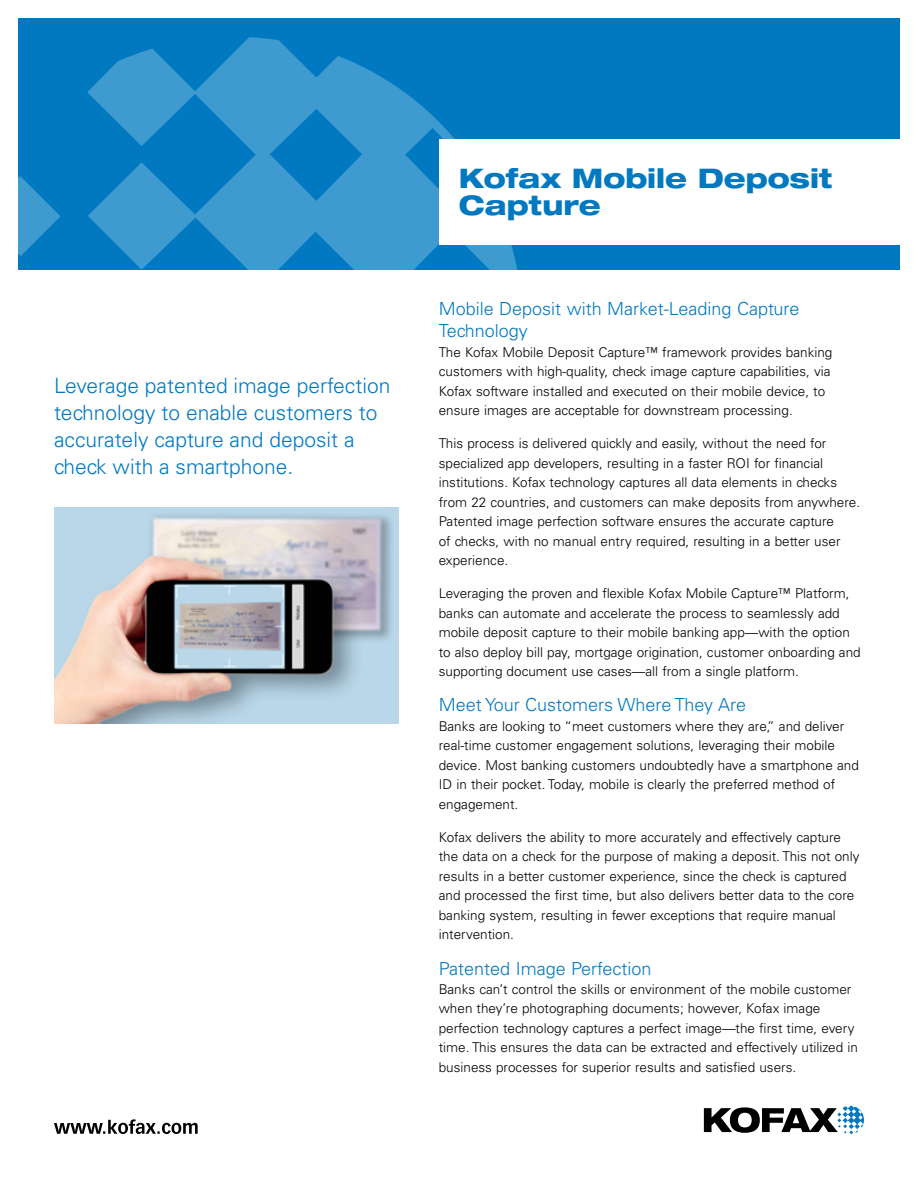
<style>
.page{position:relative;width:918px;height:1188px;background:#fff}
.page>*{position:absolute;margin:0;border:0;box-sizing:border-box;transform-origin:0 0}
.t1{font:800 expanded 27px/26.2px "Helvetica Neue LT Std";color:#0079c1}
.t2{font:300 21px/27px "Univers LT Std";color:#0079c1}
.t3{font:300 18px/21.8px "Univers LT Std";color:#0079c1}
.t4{font:300 13.5px/19.5px "Univers LT Std";color:#000}
</style>
<div class="page">
<div style="left:18px;top:18px;width:882px;height:252px;background:#0079c1"></div>
<svg style="left:704px;top:1106px;width:160px;height:28px"></svg>
<svg style="left:54px;top:1119px;width:144px;height:15px"></svg>
<div style="left:439px;top:139px;width:470px;height:106px;background:#fff"></div>
<svg style="left:18px;top:176px;width:43px;height:80px"></svg>
<svg style="left:87px;top:37px;width:431px;height:233px;fill:#3f9ad0"></svg>
<img style="left:54px;top:508px;width:344px;height:215px">
<h2 class="t2" style="left:54px;top:372px;width:338px">Leverage patented image perfection technology to enable customers to accurately capture and deposit a check with a smartphone.</h2>
<h1 class="t1" style="left:459px;top:165px;width:375px">Kofax Mobile Deposit<br>Capture</h1>
<h3 class="t3" style="left:439px;top:298px;width:362px">Mobile Deposit with Market-Leading Capture<br>Technology</h3>
<p class="t4" style="left:439px;top:342px;width:395px">The Kofax Mobile Deposit Capture™ framework provides banking customers with high-quality, check image capture capabilities, via Kofax software installed and executed on their mobile device, to ensure images are acceptable for downstream processing.</p>
<p class="t4" style="left:439px;top:434px;width:423px">This process is delivered quickly and easily, without the need for specialized app developers, resulting in a faster ROI for financial institutions. Kofax technology captures all data elements in checks from 22 countries, and customers can make deposits from anywhere.<br>Patented image perfection software ensures the accurate capture<br>of checks, with no manual entry required, resulting in a better user experience.</p>
<p class="t4" style="left:439px;top:584px;width:423px">Leveraging the proven and flexible Kofax Mobile Capture™ Platform, banks can automate and accelerate the process to seamlessly add mobile deposit capture to their mobile banking app—with the option to also deploy bill pay, mortgage origination, customer onboarding and supporting document use cases—all from a single platform.</p>
<h3 class="t3" style="left:439px;top:694px;width:309px">Meet Your Customers Where They Are</h3>
<p class="t4" style="left:439px;top:716px;width:422px">Banks are looking to “meet customers where they are,” and deliver real-time customer engagement solutions, leveraging their mobile device. Most banking customers undoubtedly have a smartphone and ID in their pocket. Today, mobile is clearly the preferred method of engagement.</p>
<p class="t4" style="left:439px;top:827px;width:422px">Kofax delivers the ability to more accurately and effectively capture the data on a check for the purpose of making a deposit. This not only results in a better customer experience, since the check is captured and processed the first time, but also delivers better data to the core banking system, resulting in fewer exceptions that require manual intervention.</p>
<h3 class="t3" style="left:439px;top:957px;width:214px">Patented Image Perfection</h3>
<p class="t4" style="left:439px;top:979px;width:421px">Banks can’t control the skills or environment of the mobile customer when they’re photographing documents; however, Kofax image perfection technology captures a perfect image—the first time, every time. This ensures the data can be extracted and effectively utilized in business processes for superior results and satisfied users.</p>
</div>
